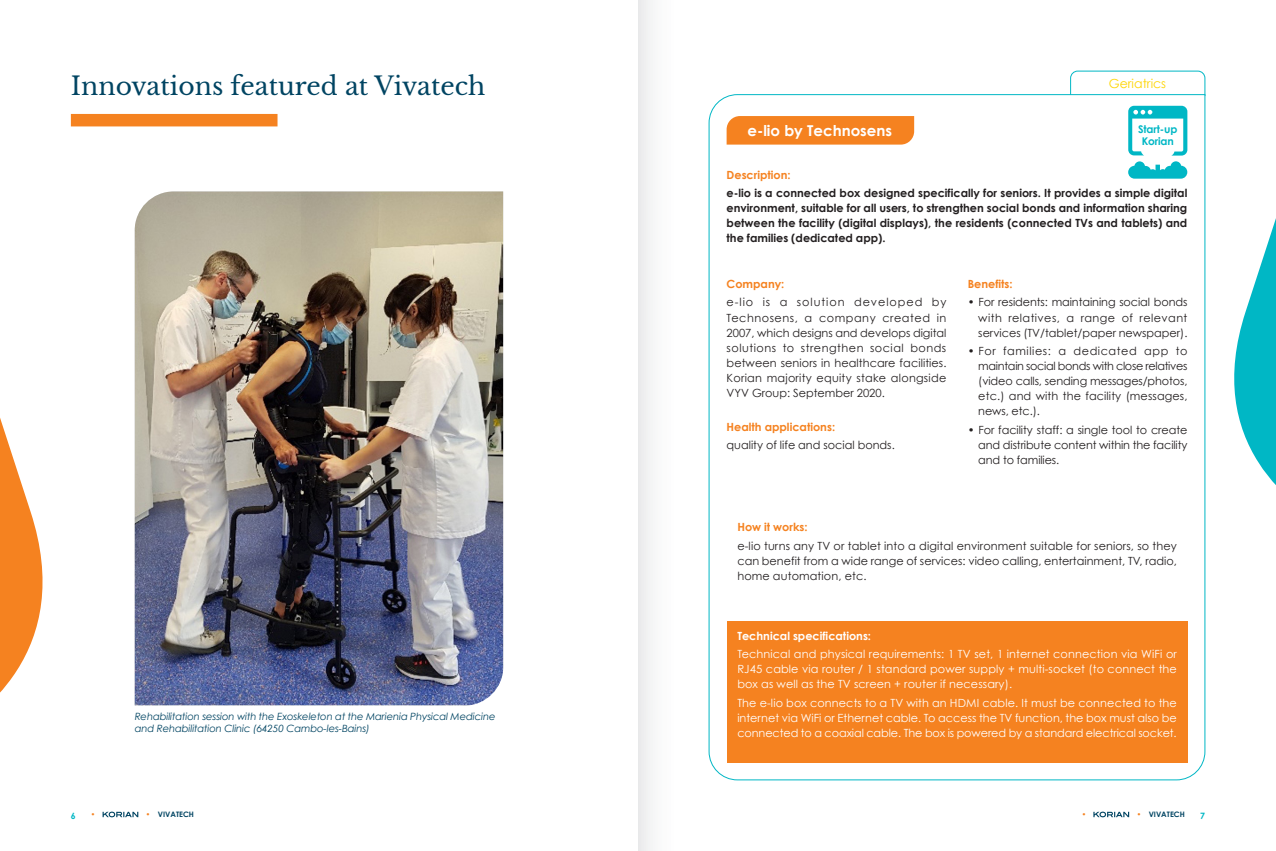
<style>
.page{position:relative;width:1276px;height:851px;background:#fff}
.page>*{position:absolute;margin:0;border:0;box-sizing:border-box;transform-origin:0 0}
.Niv1-_Titre_engageme{font:25px "Libre Baskerville";color:#004462}
.t1{font:700 15px "Century Gothic";color:#fff}
.Niv5-SStitre_Orange{font:12.5px "Century Gothic";color:#fed503}
.Niv4-Texte_courant{font:11.25px/15px "Century Gothic";color:#231f20;text-align:justify}
.Niv4-Texte_courant-2{font:11.25px/15px "Century Gothic";color:#fff;text-align:justify}
.Intro_Bold_Noir{font:700 11.25px/15px "Century Gothic";color:#231f20;text-align:justify}
.Niv5-SStitre_Orange-2{font:700 11.25px "Century Gothic";color:#f58220}
.Niv5-SStitre_Orange-3{font:700 11.25px "Century Gothic";color:#fff}
.Niv4-Texte_courant-3{font:700 10.62px/11.9px "Century Gothic";letter-spacing:-.01em;color:#00b7c5;text-align:center}
.LÉGENDE{font:italic 10px/11.9px "Century Gothic";letter-spacing:-.01em;color:#004462}
.t2{font:700 8.75px "Century Gothic";color:#00b7c5}
.t3{font:700 7.5px "Century Gothic";color:#004462}
.t4{font:700 7.5px "Century Gothic";color:#f58220}
.s1{color:#f58220}
</style>
<div class="page">
<svg style="left:103px;top:811px;width:35px;height:6px"></svg>
<svg style="left:1093px;top:811px;width:36px;height:6px"></svg>
<svg style="left:708px;top:94px;width:497px;height:686px"></svg>
<div style="left:71px;top:114px;width:206px;height:12px;background:#f58220"></div>
<div style="left:726px;top:116px;width:188px;height:28px;background:#f58220"></div>
<div style="left:727px;top:620px;width:460px;height:142px;background:#f58220"></div>
<svg style="left:0;top:418px;width:43px;height:275px"></svg>
<img style="left:135px;top:191px;width:368px;height:514px">
<svg style="left:1070px;top:70px;width:206px;height:461px"></svg>
<div style="left:638px;top:0;width:55px;height:850px;background:linear-gradient(to right,#efeff0,#fff)"></div>
<p class="Niv1-_Titre_engageme" style="left:71px;top:71px;width:416px">Innovations featured at Vivatech</p>
<p class="LÉGENDE" style="left:135px;top:710px;width:362px">Rehabilitation session with the Exoskeleton at the Marienia Physical Medicine and Rehabilitation Clinic (64250 Cambo-les-Bains)</p>
<p class="Niv5-SStitre_Orange" style="left:1108px;top:76px;width:59px">Geriatrics</p>
<p class="t1" style="left:747px;top:121px;width:146px">e-lio by Technosens</p>
<p class="Niv5-SStitre_Orange-2" style="left:726px;top:167px;width:66px">Description:</p>
<p class="Intro_Bold_Noir" style="left:726px;top:185px;width:462px">e-lio is a connected box designed specifically for seniors. It provides a simple digital environment, suitable for all users, to strengthen social bonds and information sharing between the facility (digital displays), the residents (connected TVs and tablets) and the families (dedicated app).</p>
<p class="Niv4-Texte_courant-3" style="left:1138px;top:123px;width:41px">Start-up<br>Korian</p>
<p class="Niv5-SStitre_Orange-2" style="left:726px;top:277px;width:59px">Company:</p>
<p class="Niv4-Texte_courant" style="left:726px;top:295px;width:221px">e-lio is a solution developed by Technosens, a company created in 2007, which designs and develops digital solutions to strengthen social bonds between seniors in healthcare facilities.<br>Korian majority equity stake alongside VYV Group: September 2020.</p>
<p class="Niv5-SStitre_Orange-2" style="left:726px;top:419px;width:110px">Health applications:</p>
<p class="Niv4-Texte_courant" style="left:726px;top:437px;width:170px">quality of life and social bonds.</p>
<p class="Niv5-SStitre_Orange-2" style="left:967px;top:277px;width:46px">Benefits:</p>
<p class="Niv4-Texte_courant" style="left:978px;top:295px;width:211px;text-indent:-11px">• For residents: maintaining social bonds with relatives, a range of relevant services (TV/tablet/paper newspaper).</p>
<p class="Niv4-Texte_courant" style="left:978px;top:343px;width:211px;text-indent:-11px">• For families: a dedicated app to maintain social bonds with close relatives (video calls, sending messages/photos, etc.) and with the facility (messages, news, etc.).</p>
<p class="Niv4-Texte_courant" style="left:978px;top:422px;width:211px;text-indent:-11px">• For facility staff: a single tool to create and distribute content within the facility and to families.</p>
<p class="Niv5-SStitre_Orange-2" style="left:737px;top:520px;width:72px">How it works:</p>
<p class="Niv4-Texte_courant" style="left:737px;top:538px;width:441px">e-lio turns any TV or tablet into a digital environment suitable for seniors, so they can benefit from a wide range of services: video calling, entertainment, TV, radio, home automation, etc.</p>
<p class="Niv5-SStitre_Orange-3" style="left:737px;top:628px;width:135px">Technical specifications:</p>
<p class="Niv4-Texte_courant-2" style="left:737px;top:646px;width:441px">Technical and physical requirements: 1 TV set, 1 internet connection via WiFi or RJ45 cable via router / 1 standard power supply + multi-socket (to connect the box as well as the TV screen + router if necessary).</p>
<p class="Niv4-Texte_courant-2" style="left:737px;top:694px;width:441px">The e-lio box connects to a TV with an HDMI cable. It must be connected to the internet via WiFi or Ethernet cable. To access the TV function, the box must also be connected to a coaxial cable. The box is powered by a standard electrical socket.</p>
<p class="t2" style="left:71px;top:809px;width:6px">6</p>
<p class="t4" style="left:91px;top:809px;width:6px">•</p>
<p class="t3" style="left:146px;top:809px;width:50px"><span class="s1">•</span> VIVATECH</p>
<p class="t4" style="left:1081px;top:809px;width:6px">•</p>
<p class="t3" style="left:1136px;top:809px;width:50px"><span class="s1">•</span> VIVATECH</p>
<p class="t2" style="left:1200px;top:809px;width:6px">7</p>
</div>
